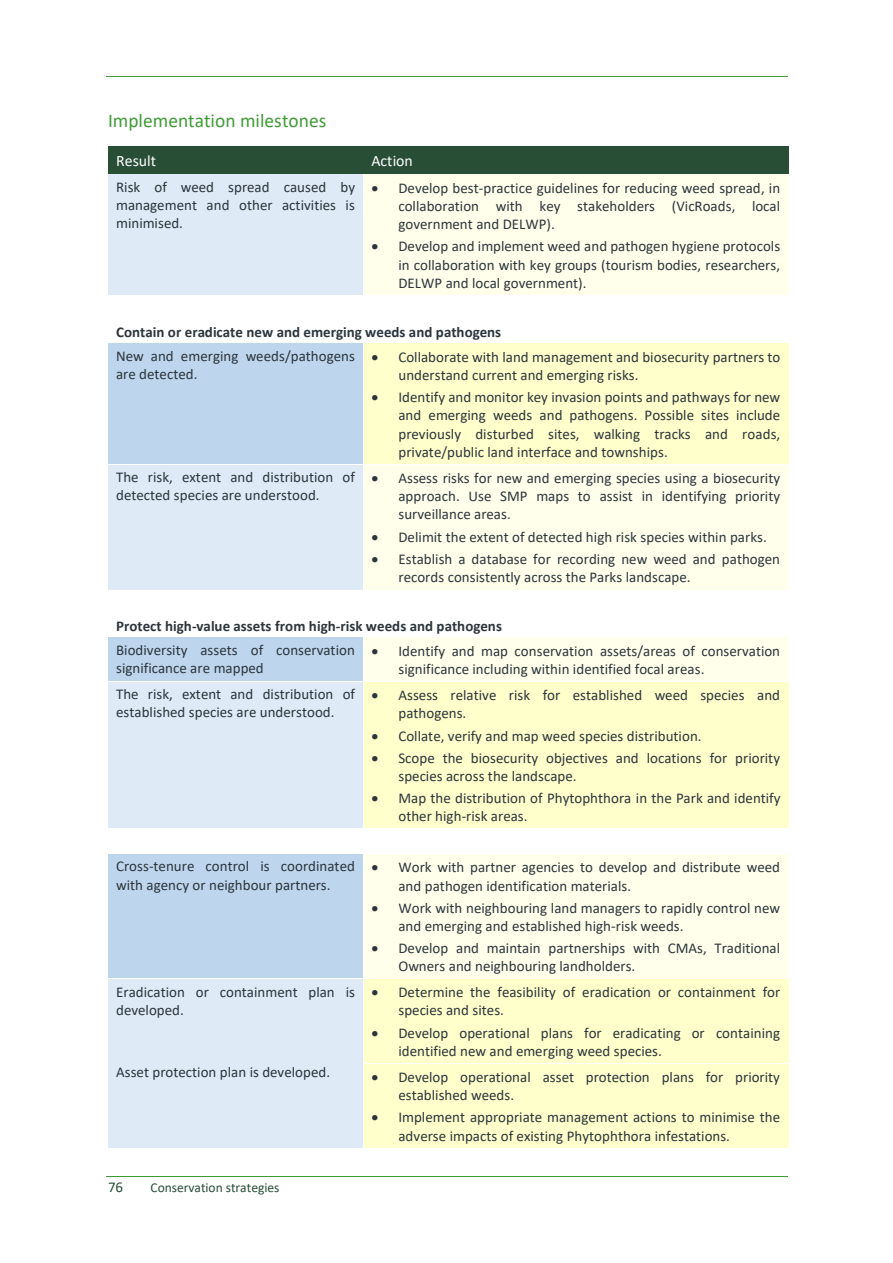
<style>
.page{position:relative;width:893px;height:1263px;background:#fff}
.page>*{position:absolute;margin:0;border:0;box-sizing:border-box;transform-origin:0 0}
.t1{font:19.5px "Calibri";color:#3f9c35}
.t2{font:15.9px "Calibri";color:#fff}
.t3{font:15px/18.1px "Calibri";color:#2c353b}
.t4{font:700 15px "Calibri";color:#2c353b}
.t5{font:15px "Calibri";color:#284e36}
.t6{font:13.5px "Calibri";color:#284e36}
</style>
<div class="page">
<hr style="left:106px;top:76px;width:681px;height:1px;background:#3f9c35">
<hr style="left:106px;top:1176px;width:682px;height:1px;background:#3f9c35">
<div style="left:108px;top:146px;width:255px;height:28px;background:#284e36"></div>
<div style="left:363px;top:146px;width:426px;height:28px;background:#284e36"></div>
<div style="left:108px;top:174px;width:255px;height:121px;background:#deeaf6"></div>
<div style="left:364px;top:174px;width:425px;height:121px;background:#ffffeb"></div>
<div style="left:108px;top:343px;width:255px;height:121px;background:#bdd6ee"></div>
<div style="left:364px;top:343px;width:425px;height:121px;background:#ffc"></div>
<div style="left:108px;top:465px;width:255px;height:124px;background:#deeaf6"></div>
<div style="left:364px;top:465px;width:425px;height:124px;background:#ffffeb"></div>
<div style="left:108px;top:638px;width:255px;height:43px;background:#bdd6ee"></div>
<div style="left:364px;top:638px;width:425px;height:43px;background:#ffffeb"></div>
<div style="left:108px;top:682px;width:255px;height:146px;background:#deeaf6"></div>
<div style="left:364px;top:682px;width:425px;height:146px;background:#ffc"></div>
<div style="left:108px;top:854px;width:255px;height:124px;background:#bdd6ee"></div>
<div style="left:364px;top:854px;width:425px;height:124px;background:#ffffeb"></div>
<div style="left:108px;top:979px;width:255px;height:169px;background:#deeaf6"></div>
<div style="left:364px;top:979px;width:425px;height:84px;background:#ffc"></div>
<div style="left:364px;top:1064px;width:425px;height:84px;background:#ffc"></div>
<h1 class="t1" style="left:108px;top:107px;width:220px">Implementation milestones</h1>
<p class="t2" style="left:116px;top:149px;width:41px">Result</p>
<p class="t2" style="left:371px;top:149px;width:43px">Action</p>
<p class="t3" style="left:116px;top:177px;width:240px;text-align:justify">Risk of weed spread caused by management and other activities is minimised.</p>
<p class="t3" style="left:398px;top:178px;width:383px;text-align:justify;text-indent:-27px">• Develop best-practice guidelines for reducing weed spread, in collaboration with key stakeholders (VicRoads, local government and DELWP).</p>
<p class="t3" style="left:398px;top:237px;width:383px;text-align:justify;text-indent:-27px">• Develop and implement weed and pathogen hygiene protocols in collaboration with key groups (tourism bodies, researchers, DELWP and local government).</p>
<p class="t4" style="left:116px;top:321px;width:387px">Contain or eradicate new and emerging weeds and pathogens</p>
<p class="t3" style="left:116px;top:346px;width:240px">New and emerging weeds/pathogens are detected.</p>
<p class="t3" style="left:398px;top:347px;width:383px;text-indent:-27px">• Collaborate with land management and biosecurity partners to understand current and emerging risks.</p>
<p class="t3" style="left:398px;top:388px;width:383px;text-align:justify;text-indent:-27px">• Identify and monitor key invasion points and pathways for new and emerging weeds and pathogens. Possible sites include previously disturbed sites, walking tracks and roads, private/public land interface and townships.</p>
<p class="t3" style="left:116px;top:468px;width:240px">The risk, extent and distribution of detected species are understood.</p>
<p class="t3" style="left:398px;top:469px;width:383px;text-align:justify;text-indent:-27px">• Assess risks for new and emerging species using a biosecurity approach. Use SMP maps to assist in identifying priority surveillance areas.</p>
<p class="t3" style="left:371px;top:527px;width:397px">• Delimit the extent of detected high risk species within parks.</p>
<p class="t3" style="left:398px;top:549px;width:383px;text-indent:-27px">• Establish a database for recording new weed and pathogen records consistently across the Parks landscape.</p>
<p class="t4" style="left:116px;top:615px;width:387px">Protect high-value assets from high-risk weeds and pathogens</p>
<p class="t3" style="left:116px;top:640px;width:240px">Biodiversity assets of conservation significance are mapped</p>
<p class="t3" style="left:398px;top:641px;width:383px;text-indent:-27px">• Identify and map conservation assets/areas of conservation significance including within identified focal areas.</p>
<p class="t3" style="left:116px;top:685px;width:241px">The risk, extent and distribution of established species are understood.</p>
<p class="t3" style="left:398px;top:686px;width:383px;text-indent:-27px">• Assess relative risk for established weed species and pathogens.</p>
<p class="t3" style="left:371px;top:726px;width:332px">• Collate, verify and map weed species distribution.</p>
<p class="t3" style="left:398px;top:748px;width:383px;text-indent:-27px">• Scope the biosecurity objectives and locations for priority species across the landscape.</p>
<p class="t3" style="left:398px;top:788px;width:383px;text-indent:-27px">• Map the distribution of Phytophthora in the Park and identify other high-risk areas.</p>
<p class="t3" style="left:116px;top:857px;width:240px">Cross-tenure control is coordinated with agency or neighbour partners.</p>
<p class="t3" style="left:398px;top:858px;width:383px;text-indent:-27px">• Work with partner agencies to develop and distribute weed and pathogen identification materials.</p>
<p class="t3" style="left:398px;top:898px;width:383px;text-indent:-27px">• Work with neighbouring land managers to rapidly control new and emerging and established high-risk weeds.</p>
<p class="t3" style="left:398px;top:939px;width:383px;text-indent:-27px">• Develop and maintain partnerships with CMAs, Traditional<br>Owners and neighbouring landholders.</p>
<p class="t3" style="left:116px;top:982px;width:240px">Eradication or containment plan is developed.</p>
<p class="t3" style="left:398px;top:983px;width:383px;text-indent:-27px">• Determine the feasibility of eradication or containment for species and sites.</p>
<p class="t3" style="left:398px;top:1023px;width:383px;text-indent:-27px">• Develop operational plans for eradicating or containing identified new and emerging weed species.</p>
<p class="t3" style="left:398px;top:1067px;width:383px;text-indent:-27px">• Develop operational asset protection plans for priority established weeds.</p>
<p class="t3" style="left:398px;top:1108px;width:383px;text-indent:-27px">• Implement appropriate management actions to minimise the adverse impacts of existing Phytophthora infestations.</p>
<p class="t3" style="left:116px;top:1063px;width:215px">Asset protection plan is developed.</p>
<p class="t5" style="left:108px;top:1177px;width:17px">76</p>
<p class="t6" style="left:151px;top:1178px;width:131px">Conservation strategies</p>
</div>
